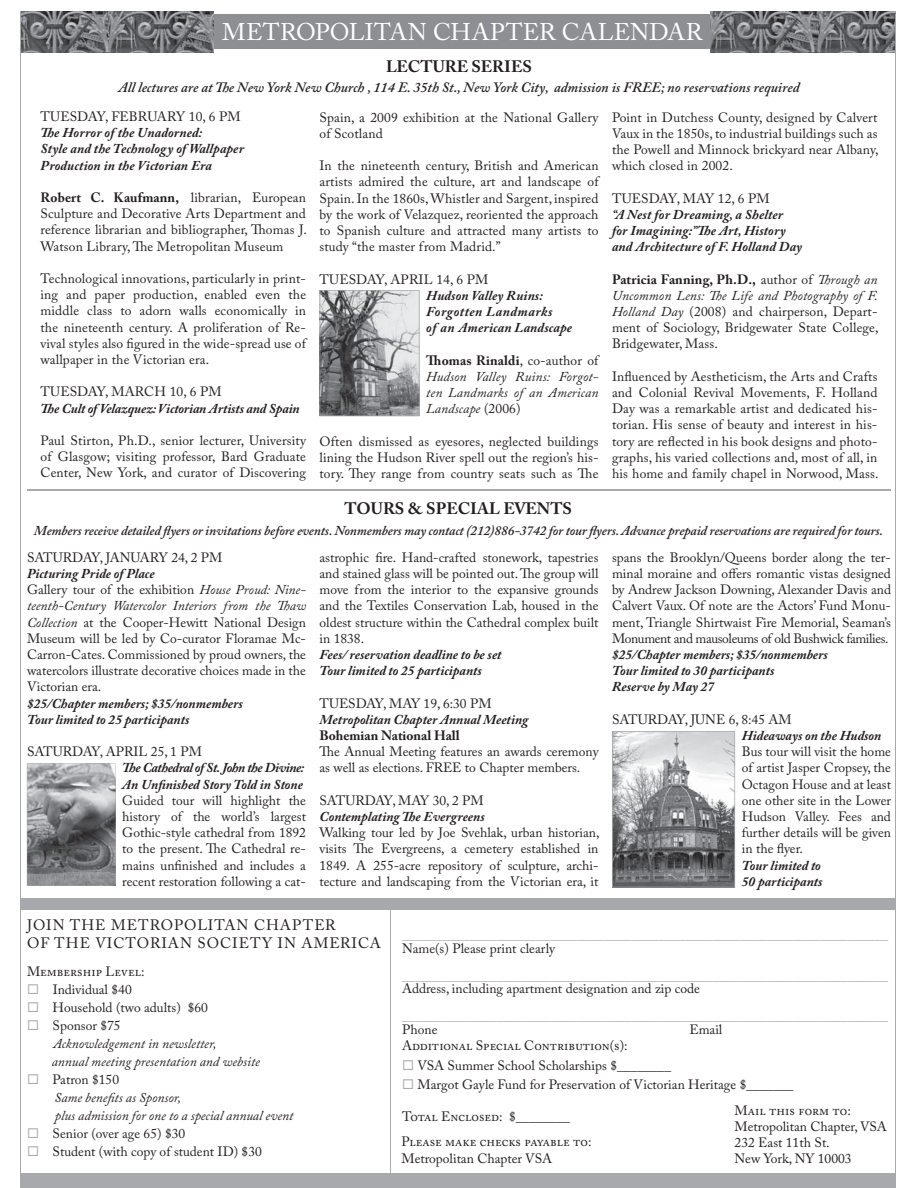
<style>
.page{position:relative;width:918px;height:1188px;background:#fff}
.page>*{position:absolute;margin:0;border:0;box-sizing:border-box;transform-origin:0 0}
.t1{font:24px "Adobe Caslon Pro";letter-spacing:.01em;color:#fff}
.t2{font:700 16.5px "Adobe Caslon Pro";color:#231f20}
.t3{font:15px/18px "Adobe Caslon Pro";letter-spacing:.065em;color:#231f20}
.t4{font:italic 600 14.25px "Adobe Caslon Pro";color:#231f20}
.t5{font:13.5px/16.2px "Adobe Caslon Pro";color:#231f20;text-align:justify}
.t6{font:italic 700 13.5px/16.2px "Adobe Caslon Pro";color:#231f20}
.t7{font:13.5px "Adobe Caslon Pro";color:#a7a9ac}
.t8{font:italic 13.5px/16.2px "Adobe Caslon Pro";color:#231f20}
.t9{font:italic 600 13.5px "Adobe Caslon Pro";letter-spacing:-.01em;color:#231f20}
.t10{font:italic 700 13.5px/16.2px "Adobe Caslon Pro";letter-spacing:-.03em;color:#231f20}
.t11{font:700 13.5px "Adobe Caslon Pro";color:#231f20}
.s1{font-weight:700}
.s2{font-style:italic}
.s3{font-weight:700;font-style:normal}
.s4{font-style:normal}
.s5{font-weight:700;font-style:italic}
</style>
<div class="page">
<div style="left:21px;top:898px;width:874px;height:12px;background:#a7a9ac"></div>
<div style="left:21px;top:1174px;width:874px;height:14px;background:#a7a9ac"></div>
<hr style="left:391px;top:906px;width:1px;height:268px;background:#a7a9ac">
<div style="left:190px;top:14px;width:543px;height:35px;background:#8d8f92"></div>
<hr style="left:27px;top:489px;width:864px;height:1px;background:#a7a9ac">
<img style="left:21px;top:11px;width:192px;height:41px">
<img style="left:819px;top:11px;width:76px;height:41px">
<hr style="left:895px;top:14px;width:1px;height:1174px;background:#a7a9ac">
<img style="left:710px;top:11px;width:109px;height:41px">
<svg style="left:320px;top:290px;width:100px;height:126px;background:#929395"></svg>
<svg style="left:612px;top:731px;width:123px;height:156px;background:#9c9d9f"></svg>
<hr style="left:20px;top:11px;width:1px;height:1177px;background:#a7a9ac">
<svg style="left:27px;top:763px;width:89px;height:123px;background:#86888a"></svg>
<h1 class="t1" style="left:222px;top:23px;width:482px">METROPOLITAN CHAPTER CALENDAR</h1>
<p class="t2" style="left:386px;top:60px;width:147px">LECTURE SERIES</p>
<p class="t4" style="left:118px;top:81px;width:683px">All lectures are at The New York New Church , 114 E. 35th St., New York City, admission is FREE; no reservations required</p>
<p class="t5" style="left:612px;top:111px;width:268px">Point in Dutchess County, designed by Calvert Vaux in the 1850s, to industrial buildings such as the Powell and Minnock brickyard near Albany, which closed in 2002.</p>
<p class="t5" style="left:612px;top:192px;width:159px">TUESDAY, MAY 12, 6 PM</p>
<p class="t6" style="left:612px;top:208px;width:192px">“A Nest for Dreaming, a Shelter<br>for Imagining:”The Art, History and Architecture of F. Holland Day</p>
<p class="t5" style="left:612px;top:273px;width:268px"><span class="s1">Patricia Fanning, Ph.D.,</span> author of <span class="s2">Through an Uncommon Lens: The Life and Photography of F.<br>Holland Day</span> (2008) and chairperson, Depart&shy;ment of Sociology, Bridgewater State College, Bridgewater, Mass.</p>
<p class="t5" style="left:612px;top:370px;width:268px">Influenced by Aestheticism, the Arts and Crafts and Colonial Revival Movements, F. Holland Day was a remarkable artist and dedicated his&shy;torian. His sense of beauty and interest in his&shy;tory are reflected in his book designs and photo&shy;graphs, his varied collections and, most of all, in his home and family chapel in Norwood, Mass.</p>
<p class="t2" style="left:344px;top:503px;width:229px">TOURS &amp; SPECIAL EVENTS</p>
<p class="t9" style="left:34px;top:526px;width:850px">Members receive detailed flyers or invitations before events. Nonmembers may contact (212)886-3742 for tour flyers. Advance prepaid reservations are required for tours.</p>
<p class="t5" style="left:40px;top:110px;width:202px">TUESDAY, FEBRUARY 10, 6 PM</p>
<p class="t6" style="left:40px;top:126px;width:205px">The Horror of the Unadorned:<br>Style and the Technology of Wallpaper<br>Production in the Victorian Era</p>
<p class="t5" style="left:40px;top:191px;width:268px"><span class="s1">Robert C. Kaufmann,</span> librarian, European Sculpture and Decorative Arts Department and reference librarian and bibliographer, Thomas J.<br>Watson Library, The Metropolitan Museum</p>
<p class="t5" style="left:40px;top:272px;width:269px;text-align:left">Technological innovations, particularly in print&shy;ing and paper production, enabled even the middle class to adorn walls economically in the nineteenth century. A proliferation of Re&shy;vival styles also figured in the wide-spread use of wallpaper in the Victorian era.</p>
<p class="t5" style="left:40px;top:386px;width:183px">TUESDAY, MARCH 10, 6 PM</p>
<p class="t6" style="left:40px;top:402px;width:261px">The Cult of Velazquez: Victorian Artists and Spain</p>
<p class="t5" style="left:40px;top:434px;width:267px">Paul Stirton, Ph.D., senior lecturer, University of Glasgow; visiting professor, Bard Graduate Center, New York, and curator of Discovering</p>
<p class="t5" style="left:319px;top:111px;width:281px">Spain, a 2009 exhibition at the National Gallery of Scotland</p>
<p class="t5" style="left:319px;top:159px;width:282px">In the nineteenth century, British and American artists admired the culture, art and landscape of Spain. In the 1860s, Whistler and Sargent, inspired by the work of Velazquez, reoriented the approach to Spanish culture and attracted many artists to study “the master from Madrid.”</p>
<p class="t5" style="left:319px;top:273px;width:170px">TUESDAY, APRIL 14, 6 PM</p>
<p class="t6" style="left:426px;top:289px;width:147px">Hudson Valley Ruins:<br>Forgotten Landmarks<br>of an American Landscape</p>
<p class="t8" style="left:426px;top:354px;width:175px;text-align:justify"><span class="s3">Thomas Rinaldi</span><span class="s4">, co-author of </span>Hudson Valley Ruins: Forgot&shy;ten Landmarks of an American Landscape <span class="s4">(2006)</span></p>
<p class="t5" style="left:320px;top:435px;width:281px">Often dismissed as eyesores, neglected buildings lining the Hudson River spell out the region’s his&shy;tory. They range from country seats such as The</p>
<p class="t5" style="left:27px;top:551px;width:197px">SATURDAY, JANUARY 24, 2 PM</p>
<p class="t5" style="left:27px;top:567px;width:281px;text-align:left"><span class="s5">Picturing Pride of Place<br></span>Gallery tour of the exhibition <span class="s2">House Proud: Nine&shy;teenth-Century Watercolor Interiors from the Thaw Collection</span> at the Cooper-Hewitt National Design Museum will be led by Co-curator Floramae Mc-Carron-Cates. Commissioned by proud owners, the watercolors illustrate decorative choices made in the Victorian era.</p>
<p class="t6" style="left:27px;top:697px;width:217px">$25/Chapter members; $35/nonmembers<br>Tour limited to 25 participants</p>
<p class="t5" style="left:27px;top:745px;width:176px">SATURDAY, APRIL 25, 1 PM</p>
<p class="t10" style="left:122px;top:761px;width:184px">The Cathedral of St. John the Divine:<br>An Unfinished Story Told in Stone</p>
<p class="t5" style="left:122px;top:794px;width:185px">Guided tour will highlight the history of the world’s largest Gothic-style cathedral from 1892 to the present. The Cathedral re&shy;mains unfinished and includes a recent restoration following a cat-</p>
<p class="t5" style="left:320px;top:551px;width:281px">astrophic fire. Hand-crafted stonework, tapestries and stained glass will be pointed out. The group will move from the interior to the expansive grounds and the Textiles Conservation Lab, housed in the oldest structure within the Cathedral complex built in 1838.</p>
<p class="t6" style="left:320px;top:648px;width:184px">Fees/ reservation deadline to be set<br>Tour limited to 25 participants</p>
<p class="t5" style="left:320px;top:697px;width:174px">TUESDAY, MAY 19, 6:30 PM</p>
<p class="t6" style="left:320px;top:713px;width:211px">Metropolitan Chapter Annual Meeting</p>
<p class="t11" style="left:320px;top:730px;width:142px">Bohemian National Hall</p>
<p class="t5" style="left:320px;top:745px;width:281px">The Annual Meeting features an awards ceremony as well as elections. FREE to Chapter members.</p>
<p class="t5" style="left:320px;top:794px;width:166px">SATURDAY, MAY 30, 2 PM</p>
<p class="t6" style="left:320px;top:810px;width:167px">Contemplating The Evergreens</p>
<p class="t5" style="left:320px;top:826px;width:281px">Walking tour led by Joe Svehlak, urban historian, visits The Evergreens, a cemetery established in 1849. A 255-acre repository of sculpture, archi&shy;tecture and landscaping from the Victorian era, it</p>
<p class="t5" style="left:612px;top:551px;width:281px">spans the Brooklyn/Queens border along the ter&shy;minal moraine and offers romantic vistas designed by Andrew Jackson Downing, Alexander Davis and Calvert Vaux. Of note are the Actors’ Fund Monu&shy;ment, Triangle Shirtwaist Fire Memorial, Seaman’s Monument and mausoleums of old Bushwick families.</p>
<p class="t6" style="left:612px;top:648px;width:217px">$25/Chapter members; $35/nonmembers<br>Tour limited to 30 participants<br>Reserve by May 27</p>
<p class="t5" style="left:612px;top:713px;width:181px">SATURDAY, JUNE 6, 8:45 AM</p>
<p class="t6" style="left:742px;top:729px;width:141px">Hideaways on the Hudson</p>
<p class="t5" style="left:742px;top:745px;width:151px">Bus tour will visit the home of artist Jasper Cropsey, the Octagon House and at least one other site in the Lower Hudson Valley. Fees and further details will be given in the flyer.</p>
<p class="t6" style="left:742px;top:859px;width:82px">Tour limited to<br>50 participants</p>
<p class="t3" style="left:27px;top:918px;width:355px">JOIN THE METROPOLITAN CHAPTER<br>OF THE VICTORIAN SOCIETY IN AMERICA</p>
<p class="t5" style="left:53px;top:964px;width:157px;line-height:18px;text-align:left;text-indent:-26px">Membership Level:<br>Individual $40<br>Household (two adults) $60<br>Sponsor $75</p>
<p class="t8" style="left:52px;top:1036px;width:210px;line-height:18px">Acknowledgement in newsletter,<br>annual meeting presentation and website</p>
<p class="t5" style="left:53px;top:1073px;width:68px">Patron $150</p>
<p class="t8" style="left:54px;top:1090px;width:240px;line-height:18px">Same benefits as Sponsor,<br>plus admission for one to a special annual event</p>
<p class="t5" style="left:53px;top:1126px;width:211px;line-height:18px">Senior (over age 65) $30<br>Student (with copy of student ID) $30</p>
<p class="t7" style="left:402px;top:930px;width:487px">________________________________________________________________________</p>
<p class="t5" style="left:402px;top:942px;width:155px">Name(s) Please print clearly</p>
<p class="t7" style="left:402px;top:970px;width:487px">________________________________________________________________________</p>
<p class="t5" style="left:402px;top:982px;width:299px">Address, including apartment designation and zip code</p>
<p class="t7" style="left:402px;top:1011px;width:487px">________________________________________________________________________</p>
<p class="t5" style="left:402px;top:1023px;width:37px">Phone</p>
<p class="t5" style="left:689px;top:1023px;width:34px">Email</p>
<p class="t5" style="left:417px;top:1038px;width:378px;line-height:19.5px;text-align:left;text-indent:-15px">Additional Special Contribution(s):<br>VSA Summer School Scholarships $________<br>Margot Gayle Fund for Preservation of Victorian Heritage $_______</p>
<p class="t5" style="left:401px;top:1106px;width:192px;line-height:24.9px">Total Enclosed: $________<br>Please make checks payable to:</p>
<p class="t5" style="left:401px;top:1152px;width:152px">Metropolitan Chapter VSA</p>
<p class="t5" style="left:735px;top:1104px;width:154px;text-align:left">Mail this form to:<br>Metropolitan Chapter, VSA<br>232 East 11th St.<br>New York, NY 10003</p>
</div>
